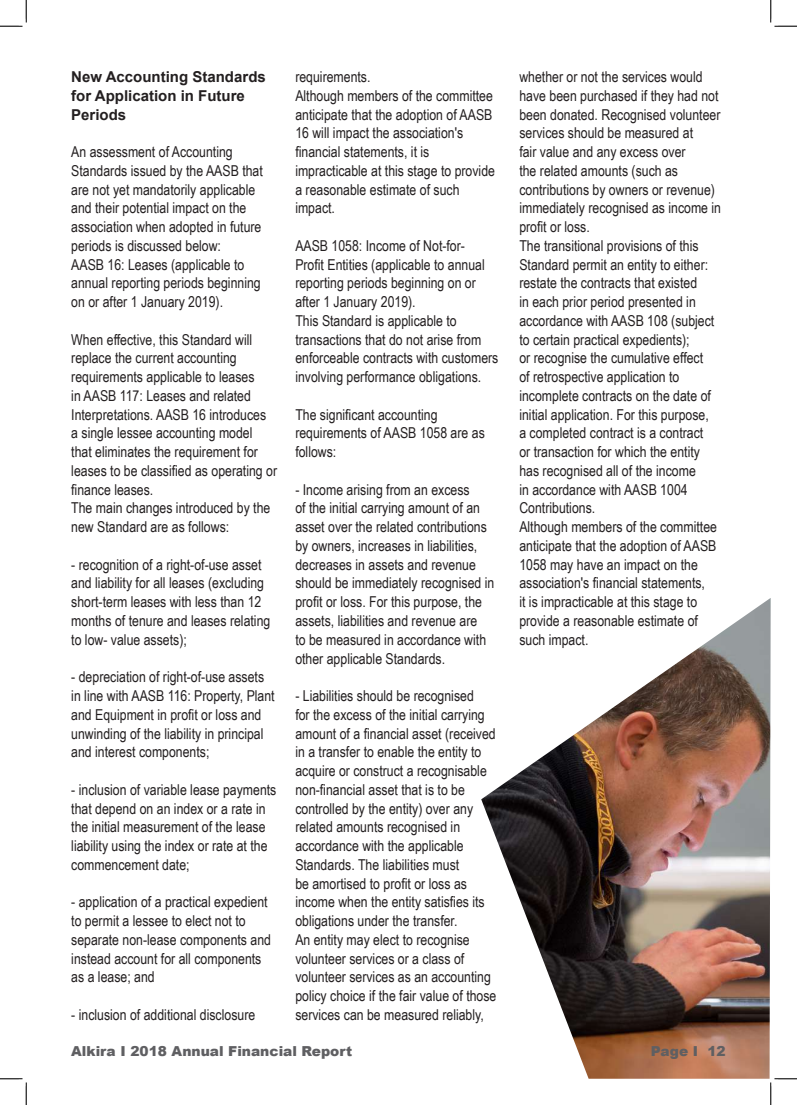
<style>
.page{position:relative;width:797px;height:1105px;background:#fff}
.page>*{position:absolute;margin:0;border:0;box-sizing:border-box;transform-origin:0 0}
.t1{font:15px/18.8px "Arial Narrow";color:#231f20}
.t2{font:700 15px/18.8px "Arial";color:#231f20}
.t3{font:900 13.75px "Arial";color:#5f5f62}
</style>
<div class="page">
<img style="left:481px;top:598px;width:289px;height:481px">
<svg style="left:0;top:0;width:27px;height:27px"></svg>
<svg style="left:0;top:1078px;width:27px;height:27px"></svg>
<svg style="left:770px;top:0;width:27px;height:27px"></svg>
<svg style="left:770px;top:1078px;width:27px;height:27px"></svg>
<p class="t2" style="left:71px;top:68px;width:196px">New Accounting Standards for Application in Future<br>Periods</p>
<p class="t1" style="left:71px;top:142px;width:193px">An assessment of Accounting<br>Standards issued by the AASB that are not yet mandatorily applicable and their potential impact on the association when adopted in future periods is discussed below:<br>AASB 16: Leases (applicable to annual reporting periods beginning on or after 1 January 2019).</p>
<p class="t1" style="left:71px;top:329px;width:207px">When effective, this Standard will replace the current accounting requirements applicable to leases<br>in AASB 117: Leases and related<br>Interpretations. AASB 16 introduces<br>a single lessee accounting model<br>that eliminates the requirement for leases to be classified as operating or finance leases.<br>The main changes introduced by the new Standard are as follows:</p>
<p class="t1" style="left:71px;top:554px;width:200px">- recognition of a right-of-use asset and liability for all leases (excluding short-term leases with less than 12 months of tenure and leases relating to low- value assets);</p>
<p class="t1" style="left:71px;top:667px;width:205px">- depreciation of right-of-use assets in line with AASB 116: Property, Plant and Equipment in profit or loss and unwinding of the liability in principal and interest components;</p>
<p class="t1" style="left:71px;top:779px;width:207px">- inclusion of variable lease payments that depend on an index or a rate in the initial measurement of the lease liability using the index or rate at the commencement date;</p>
<p class="t1" style="left:71px;top:892px;width:201px">- application of a practical expedient to permit a lessee to elect not to separate non-lease components and instead account for all components as a lease; and</p>
<p class="t1" style="left:71px;top:1004px;width:185px">- inclusion of additional disclosure</p>
<p class="t1" style="left:295px;top:67px;width:201px">requirements.<br>Although members of the committee anticipate that the adoption of AASB<br>16 will impact the association's financial statements, it is impracticable at this stage to provide a reasonable estimate of such impact.</p>
<p class="t1" style="left:295px;top:236px;width:205px">AASB 1058: Income of Not-for-<br>Profit Entities (applicable to annual reporting periods beginning on or after 1 January 2019).<br>This Standard is applicable to transactions that do not arise from enforceable contracts with customers involving performance obligations.</p>
<p class="t1" style="left:295px;top:404px;width:191px">The significant accounting requirements of AASB 1058 are as follows:</p>
<p class="t1" style="left:295px;top:479px;width:200px">- Income arising from an excess<br>of the initial carrying amount of an asset over the related contributions by owners, increases in liabilities, decreases in assets and revenue should be immediately recognised in profit or loss. For this purpose, the assets, liabilities and revenue are<br>to be measured in accordance with other applicable Standards.</p>
<p class="t1" style="left:295px;top:686px;width:203px">- Liabilities should be recognised<br>for the excess of the initial carrying amount of a fi nancial asset (received in a transfer to enable the entity to acquire or construct a recognisable non-financial asset that is to be controlled by the entity) over any related amounts recognised in accordance with the applicable Standards. The liabilities must<br>be amortised to profit or loss as income when the entity satisfies its obligations under the transfer.<br>An entity may elect to recognise volunteer services or a class of volunteer services as an accounting policy choice if the fair value of those services can be measured reliably,</p>
<p class="t1" style="left:519px;top:67px;width:203px">whether or not the services would have been purchased if they had not been donated. Recognised volunteer services should be measured at<br>fair value and any excess over<br>the related amounts (such as contributions by owners or revenue) immediately recognised as income in profit or loss.<br>The transitional provisions of this<br>Standard permit an entity to either: restate the contracts that existed<br>in each prior period presented in accordance with AASB 108 (subject to certain practical expedients);<br>or recognise the cumulative effect<br>of retrospective application to incomplete contracts on the date of initial application. For this purpose,<br>a completed contract is a contract<br>or transaction for which the entity has recognised all of the income<br>in accordance with AASB 1004<br>Contributions.<br>Although members of the committee anticipate that the adoption of AASB<br>1058 may have an impact on the association's fi nancial statements,<br>it is impracticable at this stage to provide a reasonable estimate of such impact.</p>
<p class="t3" style="left:71px;top:1041px;width:282px">Alkira I 2018 Annual Financial Report</p>
<p class="t3" style="left:650px;top:1041px;width:76px">Page I 12</p>
</div>
